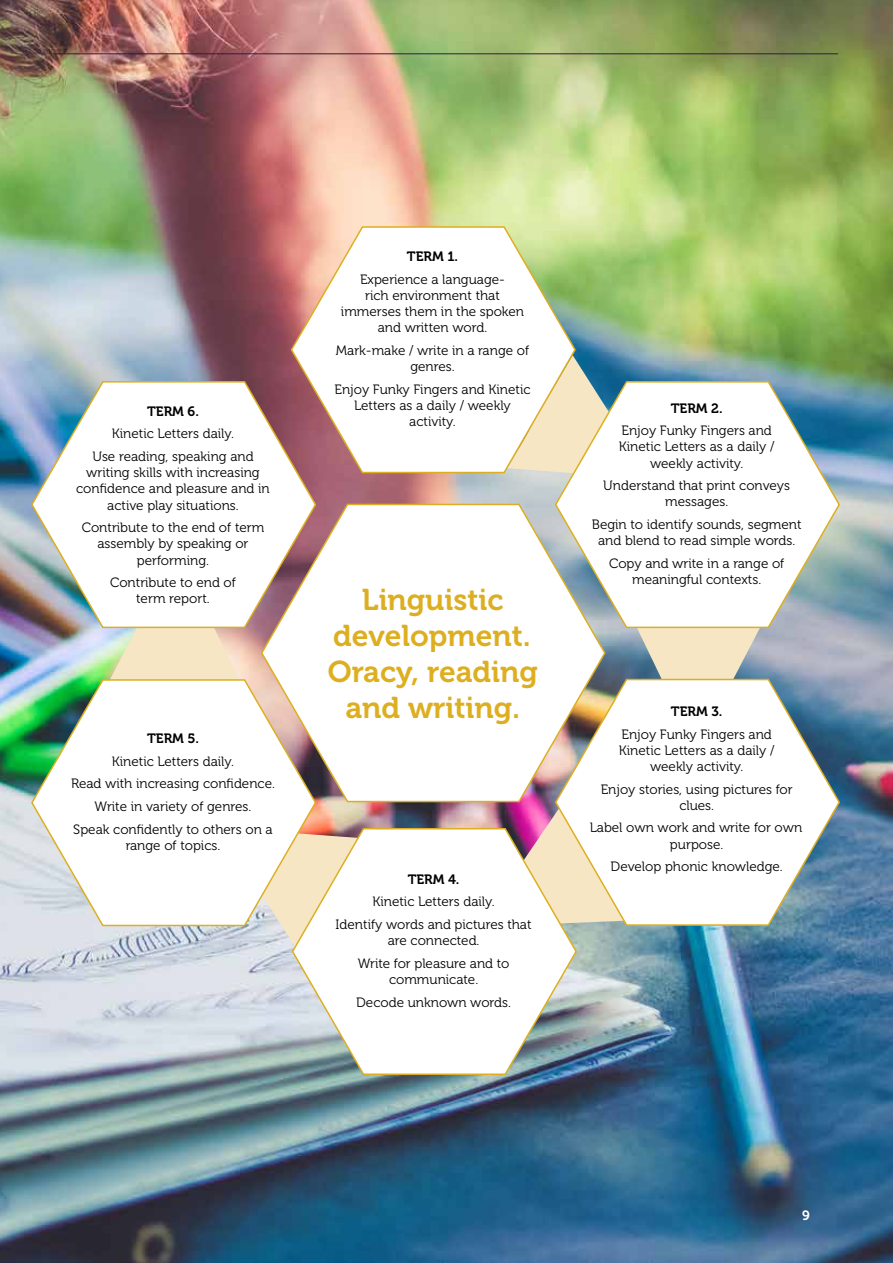
<style>
.page{position:relative;width:893px;height:1263px;background:#fff}
.page>*{position:absolute;margin:0;border:0;box-sizing:border-box;transform-origin:0 0}
.t1{font:30px/36px "Museo 700";color:#ddaf20;text-align:center}
.t2{font:13.5px/16.2px "Museo 300";color:#000;text-align:center}
.t3{font:13.5px "Museo 700";color:#000}
.t4{font:13.5px "Museo 700";color:#fff}
</style>
<div class="page">
<img style="left:0;top:0;width:893px;height:1263px">
<hr style="left:53px;top:54px;width:785px;height:1px;background:#341c3e">
<svg style="left:522px;top:807px;width:32px;height:20px"></svg>
<svg style="left:109px;top:629px;width:131px;height:49px;background:#f0e3c3"></svg>
<svg style="left:261px;top:927px;width:30px;height:24px"></svg>
<svg style="left:633px;top:629px;width:131px;height:48px;background:#d4cfbc"></svg>
<svg style="left:577px;top:355px;width:32px;height:25px"></svg>
<svg style="left:290px;top:225px;width:287px;height:249px"></svg>
<svg style="left:554px;top:380px;width:287px;height:249px"></svg>
<svg style="left:554px;top:677px;width:287px;height:249px"></svg>
<svg style="left:291px;top:827px;width:287px;height:249px"></svg>
<svg style="left:30px;top:678px;width:287px;height:249px"></svg>
<svg style="left:30px;top:380px;width:287px;height:249px"></svg>
<svg style="left:260px;top:502px;width:346px;height:301px"></svg>
<p class="t3" style="left:407px;top:249px;width:53px">TERM 1.</p>
<p class="t2" style="left:341px;top:271px;width:185px">Experience a language-<br>rich environment that immerses them in the spoken and written word.</p>
<p class="t2" style="left:336px;top:342px;width:195px">Mark-make / write in a range of genres.</p>
<p class="t2" style="left:335px;top:381px;width:198px">Enjoy Funky Fingers and Kinetic<br>Letters as a daily / weekly activity.</p>
<p class="t3" style="left:147px;top:404px;width:53px">TERM 6.</p>
<p class="t2" style="left:92px;top:423px;width:163px;line-height:22.5px">Kinetic Letters daily.<br>Use reading, speaking and</p>
<p class="t2" style="left:76px;top:465px;width:195px">writing skills with increasing confidence and pleasure and in active play situations.</p>
<p class="t2" style="left:82px;top:520px;width:184px">Contribute to the end of term assembly by speaking or performing.</p>
<p class="t2" style="left:110px;top:575px;width:127px">Contribute to end of term report.</p>
<h1 class="t1" style="left:328px;top:582px;width:211px">Linguistic development.<br>Oracy, reading and writing.</h1>
<p class="t3" style="left:147px;top:731px;width:53px">TERM 5.</p>
<p class="t2" style="left:71px;top:750px;width:205px;line-height:22.5px">Kinetic Letters daily.<br>Read with increasing confidence.<br>Write in variety of genres.<br>Speak confidently to others on a</p>
<p class="t2" style="left:126px;top:837px;width:96px">range of topics.</p>
<p class="t3" style="left:408px;top:872px;width:53px">TERM 4.</p>
<p class="t2" style="left:336px;top:891px;width:197px;line-height:22.5px">Kinetic Letters daily.<br>Identify words and pictures that</p>
<p class="t2" style="left:358px;top:930px;width:153px;line-height:22.5px">are connected.<br>Write for pleasure and to</p>
<p class="t2" style="left:356px;top:968px;width:156px;line-height:22.5px">communicate.<br>Decode unknown words.</p>
<p class="t3" style="left:671px;top:400px;width:53px">TERM 2.</p>
<p class="t2" style="left:619px;top:423px;width:157px">Enjoy Funky Fingers and<br>Kinetic Letters as a daily / weekly activity.</p>
<p class="t2" style="left:603px;top:478px;width:188px">Understand that print conveys messages.</p>
<p class="t2" style="left:592px;top:517px;width:211px">Begin to identify sounds, segment and blend to read simple words.</p>
<p class="t2" style="left:609px;top:555px;width:177px">Copy and write in a range of meaningful contexts.</p>
<p class="t3" style="left:671px;top:704px;width:53px">TERM 3.</p>
<p class="t2" style="left:619px;top:726px;width:157px">Enjoy Funky Fingers and<br>Kinetic Letters as a daily / weekly activity.</p>
<p class="t2" style="left:601px;top:781px;width:194px">Enjoy stories, using pictures for clues.</p>
<p class="t2" style="left:590px;top:820px;width:214px">Label own work and write for own purpose.</p>
<p class="t2" style="left:611px;top:859px;width:174px">Develop phonic knowledge.</p>
<p class="t4" style="left:802px;top:1207px;width:9px">9</p>
</div>
